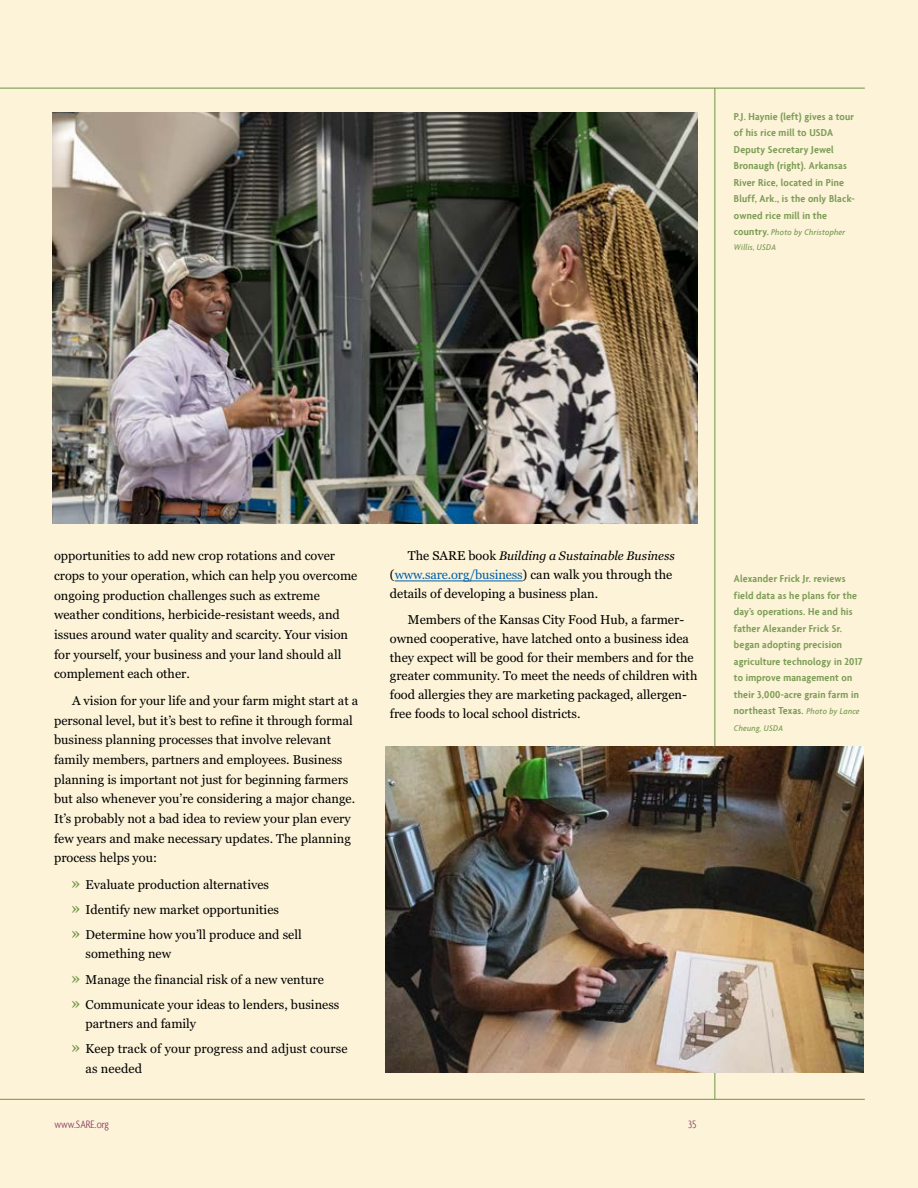
<style>
.page{position:relative;width:918px;height:1188px;background:#fcf3d8}
.page>*{position:absolute;margin:0;border:0;box-sizing:border-box;transform-origin:0 0}
.t1{font:12.75px/19.6px "Georgia Pro";color:#000}
.t2{font:italic 12.3px "Georgia Pro";letter-spacing:-.005em;color:#000}
.t3{font:300 condensed 11.55px "Agenda";color:#883760}
.t4{font:600 condensed 10.8px/16.5px "Agenda";letter-spacing:.02em;color:#7c9c55;scale:1.1 1}
.t5{font:italic 500 condensed 9px/15px "Agenda";letter-spacing:.03em;color:#7c9c55;scale:1.06 1}
.s1{font-weight:600;font-style:normal;font-size:10.8px}
.s2{font-size:18px;color:#709345}
.s3{font-style:normal;font-size:12.75px}
.s4{color:#0061af}
.s5{font-weight:500;font-style:italic;font-size:9px}
</style>
<div class="page">
<hr style="left:0;top:1099px;width:865px;height:1px;background:#709345">
<hr style="left:0;top:88px;width:865px;height:1px;background:#709345">
<hr style="left:714px;top:88px;width:1px;height:1011px;background:#709345">
<hr style="left:395px;top:581px;width:128px;height:1px;background:#0061af">
<img style="left:53px;top:112px;width:645px;height:412px">
<img style="left:385px;top:746px;width:478px;height:327px">
<p class="t4" style="left:734px;top:108px;width:111px">P.J. Haynie (left) gives a tour of his rice mill to USDA<br>Deputy Secretary Jewel<br>Bronaugh (right). Arkansas<br>River Rice, located in Pine<br>Bluff, Ark., is the only Black&shy;owned rice mill in the</p>
<p class="t5" style="left:734px;top:225px;width:107px"><span class="s1">country.</span> Photo by Christopher<br>Willis, USDA</p>
<p class="t1" style="left:54px;top:547px;width:305px">opportunities to add new crop rotations and cover crops to your operation, which can help you overcome ongoing production challenges such as extreme weather conditions, herbicide-resistant weeds, and issues around water quality and scarcity. Your vision for yourself, your business and your land should all complement each other.</p>
<p class="t1" style="left:54px;top:691px;width:306px;text-indent:18px">A vision for your life and your farm might start at a personal level, but it’s best to refine it through formal business planning processes that involve relevant family members, partners and employees. Business planning is important not just for beginning farmers but also whenever you’re considering a major change.<br>It’s probably not a bad idea to review your plan every few years and make necessary updates. The planning process helps you:</p>
<p class="t1" style="left:71px;top:872px;width:233px;line-height:25px"><span class="s2">»</span> Evaluate production alternatives<br><span class="s2">»</span> Identify new market opportunities<br><span class="s2">»</span> Determine how you’ll produce and sell</p>
<p class="t1" style="left:71px;top:942px;width:270px;line-height:25px;text-indent:15px">something new<br><span class="s2">»</span> Manage the financial risk of a new venture<br><span class="s2">»</span> Communicate your ideas to lenders, business</p>
<p class="t1" style="left:71px;top:1012px;width:279px;line-height:25px;text-indent:15px">partners and family<br><span class="s2">»</span> Keep track of your progress and adjust course</p>
<p class="t1" style="left:86px;top:1059px;width:58px">as needed</p>
<p class="t2" style="left:408px;top:549px;width:269px"><span class="s3">The SARE book</span> Building a Sustainable Business</p>
<p class="t1" style="left:390px;top:566px;width:284px;line-height:18.9px">(<span class="s4">www.sare.org/business</span>) can walk you through the details of developing a business plan.</p>
<p class="t1" style="left:390px;top:610px;width:309px;line-height:18.9px;text-indent:18px">Members of the Kansas City Food Hub, a farmer&shy;owned cooperative, have latched onto a business idea they expect will be good for their members and for the greater community. To meet the needs of children with food allergies they are marketing packaged, allergen&shy;free foods to local school districts.</p>
<p class="t3" style="left:54px;top:1118px;width:56px">www.SARE.org</p>
<p class="t3" style="left:688px;top:1118px;width:10px">35</p>
<p class="t4" style="left:734px;top:570px;width:118px">Alexander Frick Jr. reviews field data as he plans for the day’s operations. He and his father Alexander Frick Sr. began adopting precision agriculture technology in 2017 to improve management on their 3,000-acre grain farm in northeast Texas. <span class="s5">Photo by Lance</span></p>
<p class="t5" style="left:734px;top:720px;width:48px">Cheung, USDA</p>
</div>
